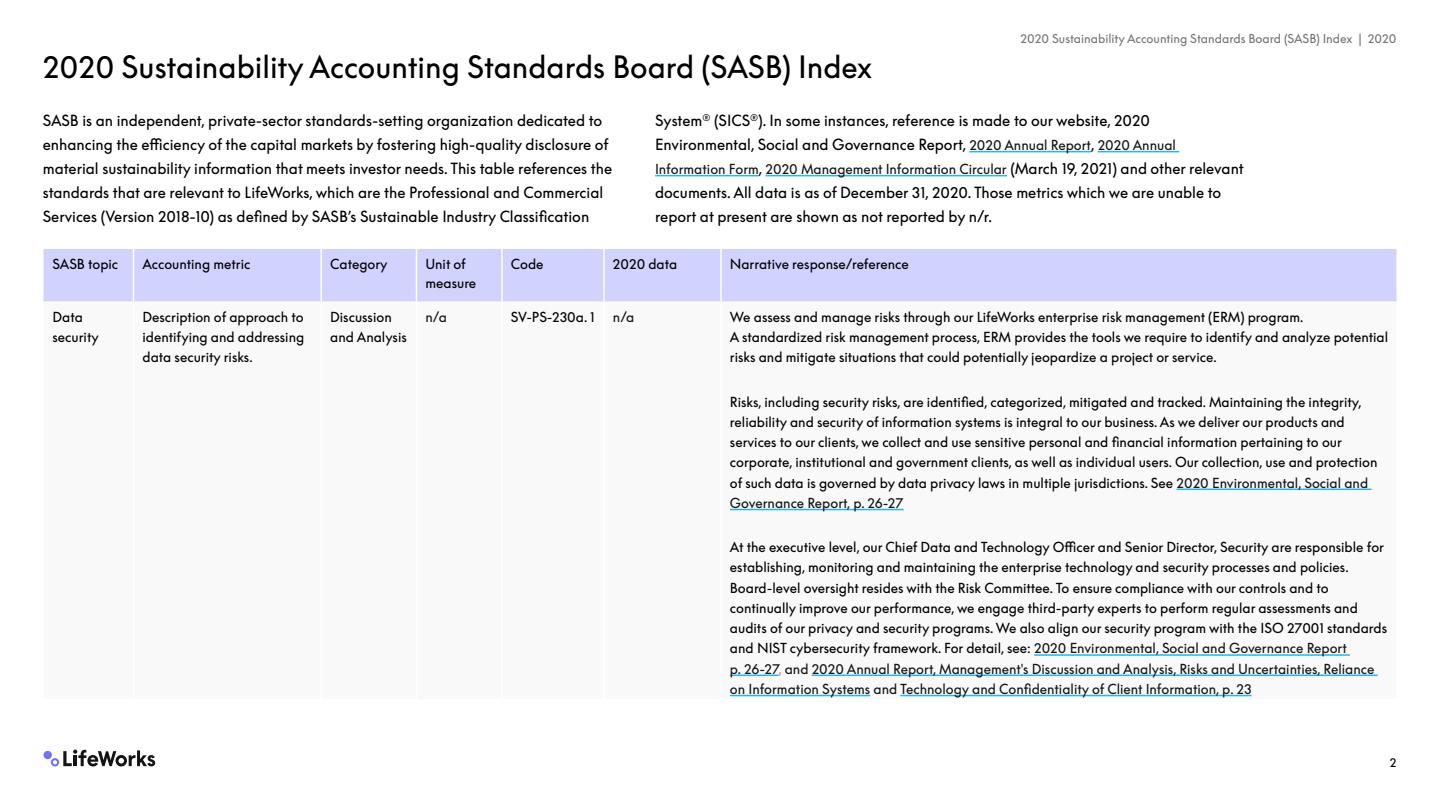
<style>
.page{position:relative;width:1440px;height:810px;background:#fff}
.page>*{position:absolute;margin:0;border:0;box-sizing:border-box;transform-origin:0 0}
.t1{font:30px "Supreme LL";color:#000}
.BODY_TEXT{font:15px/24px "Supreme LL";color:#000}
.SASB_TABLE_TEXT{font:13.5px/20.2px "Supreme LL";color:#000}
.BODY_TEXT-2{font:13.5px/19.5px "Supreme LL";color:#000}
.BODY_TEXT-3{font:13.5px "Supreme LL";color:#141414}
.SASB_TABLE_TEXT-2{font:13.5px "Supreme LL";color:#141414}
.t2{font:12px "Supreme LL";color:#767676}
.t3{font:12px "Supreme LL";color:#000}
.s1{font-size:13.5px;color:#141414}
.s2{font-size:15px;color:#000}
.s3{color:#141414}
.s4{color:#ff6f47}
</style>
<div class="page">
<div style="left:44px;top:751px;width:8px;height:8px;background:#756eff;border-radius:50%"></div>
<svg style="left:51px;top:750px;width:104px;height:16px"></svg>
<hr style="left:969px;top:151px;width:122px;height:1px;background:#20b8f4">
<hr style="left:1098px;top:151px;width:81px;height:1px;background:#20b8f4">
<hr style="left:655px;top:175px;width:104px;height:1px;background:#20b8f4">
<hr style="left:766px;top:175px;width:241px;height:1px;background:#20b8f4">
<div style="left:44px;top:249px;width:1352px;height:53px;background:#d2d2ff"></div>
<svg style="left:729px;top:488px;width:649px;height:209px"></svg>
<hr style="left:133px;top:249px;width:1px;height:53px;background:#fff">
<hr style="left:320px;top:249px;width:2px;height:53px;background:#fff">
<hr style="left:416px;top:249px;width:1px;height:53px;background:#fff">
<hr style="left:501px;top:249px;width:2px;height:53px;background:#fff">
<hr style="left:603px;top:249px;width:2px;height:53px;background:#fff">
<hr style="left:720px;top:249px;width:2px;height:53px;background:#fff">
<hr style="left:1177px;top:489px;width:195px;height:1px;background:#20b8f4">
<hr style="left:730px;top:509px;width:174px;height:1px;background:#20b8f4">
<hr style="left:1034px;top:654px;width:316px;height:2px;background:#20b8f4">
<hr style="left:730px;top:675px;width:49px;height:1px;background:#20b8f4">
<hr style="left:812px;top:675px;width:566px;height:1px;background:#20b8f4">
<hr style="left:730px;top:695px;width:140px;height:1px;background:#20b8f4">
<hr style="left:900px;top:695px;width:352px;height:1px;background:#20b8f4">
<p class="t2" style="left:1021px;top:32px;width:377px">2020 Sustainability Accounting Standards Board (SASB) Index | 2020</p>
<h1 class="t1" style="left:43px;top:50px;width:831px">2020 Sustainability Accounting Standards Board (SASB) Index</h1>
<p class="BODY_TEXT" style="left:43px;top:109px;width:571px">SASB is an independent, private-sector standards-setting organization dedicated to enhancing the efficiency of the capital markets by fostering high-quality disclosure of material sustainability information that meets investor needs. This table references the standards that are relevant to LifeWorks, which are the Professional and Commercial Services (Version 2018-10) as defined by SASB’s Sustainable Industry Classification</p>
<p class="BODY_TEXT" style="left:655px;top:109px;width:522px">System<sup>®</sup> (SICS<sup>®</sup>). In some instances, reference is made to our website, 2020<br>Environmental, Social and Governance Report, <span class="s1">2020 Annual Report</span>, <span class="s1">2020 Annual</span></p>
<p class="BODY_TEXT-3" style="left:655px;top:161px;width:590px">Information Form<span class="s2">,</span> 2020 Management Information Circular <span class="s2">(March 19, 2021) and other relevant</span></p>
<p class="BODY_TEXT" style="left:655px;top:181px;width:568px">documents. All data is as of December 31, 2020. Those metrics which we are unable to report at present are shown as not reported by n/r.</p>
<p class="BODY_TEXT-2" style="left:52px;top:254px;width:67px">SASB topic</p>
<p class="BODY_TEXT-2" style="left:142px;top:254px;width:109px">Accounting metric</p>
<p class="BODY_TEXT-2" style="left:330px;top:254px;width:59px">Category</p>
<p class="BODY_TEXT-2" style="left:425px;top:254px;width:52px">Unit of measure</p>
<p class="BODY_TEXT-2" style="left:511px;top:254px;width:34px">Code</p>
<p class="BODY_TEXT-2" style="left:613px;top:254px;width:66px">2020 data</p>
<p class="BODY_TEXT-2" style="left:730px;top:254px;width:180px">Narrative response/reference</p>
<p class="SASB_TABLE_TEXT" style="left:52px;top:307px;width:48px">Data security</p>
<p class="SASB_TABLE_TEXT" style="left:142px;top:307px;width:163px;text-align:justify">Description of approach to identifying and addressing data security risks.</p>
<p class="SASB_TABLE_TEXT" style="left:330px;top:307px;width:78px">Discussion and Analysis</p>
<p class="SASB_TABLE_TEXT-2" style="left:425px;top:309px;width:23px">n/a</p>
<p class="SASB_TABLE_TEXT" style="left:511px;top:307px;width:85px">SV-PS-230a. 1</p>
<p class="SASB_TABLE_TEXT-2" style="left:613px;top:309px;width:23px">n/a</p>
<p class="SASB_TABLE_TEXT" style="left:730px;top:307px;width:660px">We assess and manage risks through our LifeWorks enterprise risk management (ERM) program.<br>A standardized risk management process, ERM provides the tools we require to identify and analyze potential risks and mitigate situations that could potentially jeopardize a project or service.</p>
<p class="SASB_TABLE_TEXT" style="left:730px;top:392px;width:649px">Risks, including security risks, are identified, categorized, mitigated and tracked. Maintaining the integrity, reliability and security of information systems is integral to our business. As we deliver our products and services to our clients, we collect and use sensitive personal and financial information pertaining to our corporate, institutional and government clients, as well as individual users. Our collection, use and protection of such data is governed by data privacy laws in multiple jurisdictions. See <span class="s3">2020 Environmental, Social and Governance Report, p. 26-27</span></p>
<p class="SASB_TABLE_TEXT" style="left:730px;top:537px;width:659px">At the executive level, our Chief Data and Technology Officer and Senior Director, Security are responsible for establishing, monitoring and maintaining the enterprise technology and security processes and policies.<br>Board-level oversight resides with the Risk Committee. To ensure compliance with our controls and to continually improve our performance, we engage third-party experts to perform regular assessments and audits of our privacy and security programs. We also align our security program with the ISO 27001 standards and NIST cybersecurity framework. For detail, see: <span class="s3">2020 Environmental, Social and Governance Report<br>p. 26-27</span><span class="s4">,</span> <span class="s3">and 2020 Annual Report, Management's Discussion and Analysis, Risks and Uncertainties, Reliance on Information Systems and Technology and Confidentiality of Client Information, p. 23</span></p>
<p class="t3" style="left:1390px;top:755px;width:8px">2</p>
</div>
